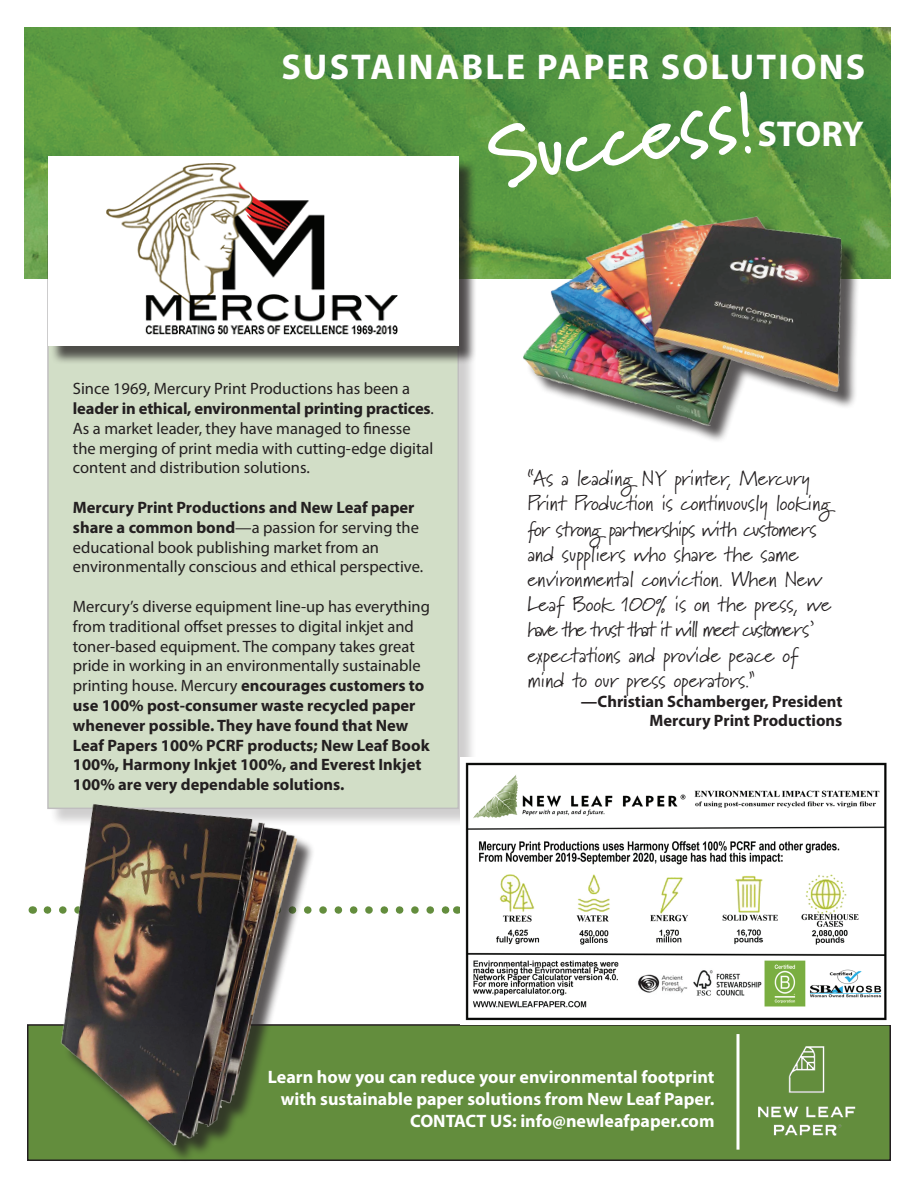
<style>
.page{position:relative;width:918px;height:1188px;background:#fff}
.page>*{position:absolute;margin:0;border:0;box-sizing:border-box;transform-origin:0 0}
.t1{font:700 81px "Marydale";color:#fff}
.t2{font:700 36px "Myriad Pro";letter-spacing:.06em;color:#fff}
.t3{font:21px/25.2px "Marydale";color:#231f20}
.t4{font:700 18px/22px "Myriad Pro";color:#fff;text-align:right}
.t5{font:700 16.5px/19.8px "Myriad Pro";color:#231f20;text-align:right}
.t6{font:16.5px/19.8px "Myriad Pro";color:#231f20}
.s1{font-size:72px}
.s2{font-weight:700}
.s3{font-weight:400}
</style>
<div class="page">
<svg style="left:319px;top:906px;width:130px;height:8px"></svg>
<img style="left:25px;top:27px;width:866px;height:252px">
<div style="left:28px;top:1025px;width:862px;height:135px;background:#638d3d"></div>
<div style="left:27px;top:1024px;width:864px;height:137px;border:2px solid #231f20"></div>
<div style="left:49px;top:237px;width:429px;height:591px;background:#231f20;opacity:.75"></div>
<div style="left:48px;top:236px;width:410px;height:572px;background:#d2dec7"></div>
<img style="left:758px;top:1046px;width:98px;height:90px">
<svg style="left:736px;top:1034px;width:4px;height:116px"></svg>
<img style="left:498px;top:194px;width:366px;height:247px">
<img style="left:27px;top:768px;width:289px;height:393px">
<div style="left:50px;top:159px;width:427px;height:206px;background:#231f20;opacity:.75"></div>
<div style="left:48px;top:157px;width:410px;height:189px;background:#fff"></div>
<img style="left:106px;top:164px;width:292px;height:171px">
<img style="left:460px;top:757px;width:427px;height:264px">
<h2 class="t2" style="left:281px;top:43px;width:585px">SUSTAINABLE PAPER SOLUTIONS</h2>
<h1 class="t1" style="left:480px;top:110px;width:272px;rotate:-9deg">Success<span class="s1">!</span></h1>
<h2 class="t2" style="left:758px;top:111px;width:108px">STORY</h2>
<p class="t6" style="left:73px;top:379px;width:363px">Since 1969, Mercury Print Productions has been a <span class="s2">leader in ethical, environmental printing practices</span>.<br>As a market leader, they have managed to finesse the merging of print media with cutting-edge digital content and distribution solutions.</p>
<p class="t6" style="left:73px;top:497px;width:352px"><span class="s2">Mercury Print Productions and New Leaf paper share a common bond</span>—a passion for serving the educational book publishing market from an environmentally conscious and ethical perspective.</p>
<p class="t5" style="left:73px;top:596px;width:359px;text-align:left"><span class="s3">Mercury’s diverse equipment line-up has everything from traditional offset presses to digital inkjet and toner-based equipment. The company takes great pride in working in an environmentally sustainable printing house. Mercury</span> encourages customers to use 100% post-consumer waste recycled paper whenever possible. They have found that New Leaf Papers 100% PCRF products; New Leaf Book 100%, Harmony Inkjet 100%, and Everest Inkjet 100% are very dependable solutions.</p>
<p class="t3" style="left:527px;top:465px;width:305px">“As a leading NY printer, Mercury Print Production is continuously looking for strong partnerships with customers and suppliers who share the same environmental conviction. When New Leaf Book 100% is on the press, we have the trust that it will meet customers’ expectations and provide peace of mind to our press operators.”</p>
<p class="t5" style="left:581px;top:691px;width:263px">—Christian Schamberger, President<br>Mercury Print Productions</p>
<p class="t4" style="left:268px;top:1065px;width:448px">Learn how you can reduce your environmental footprint with sustainable paper solutions from New Leaf Paper.<br>CONTACT US: info@newleafpaper.com</p>
</div>
